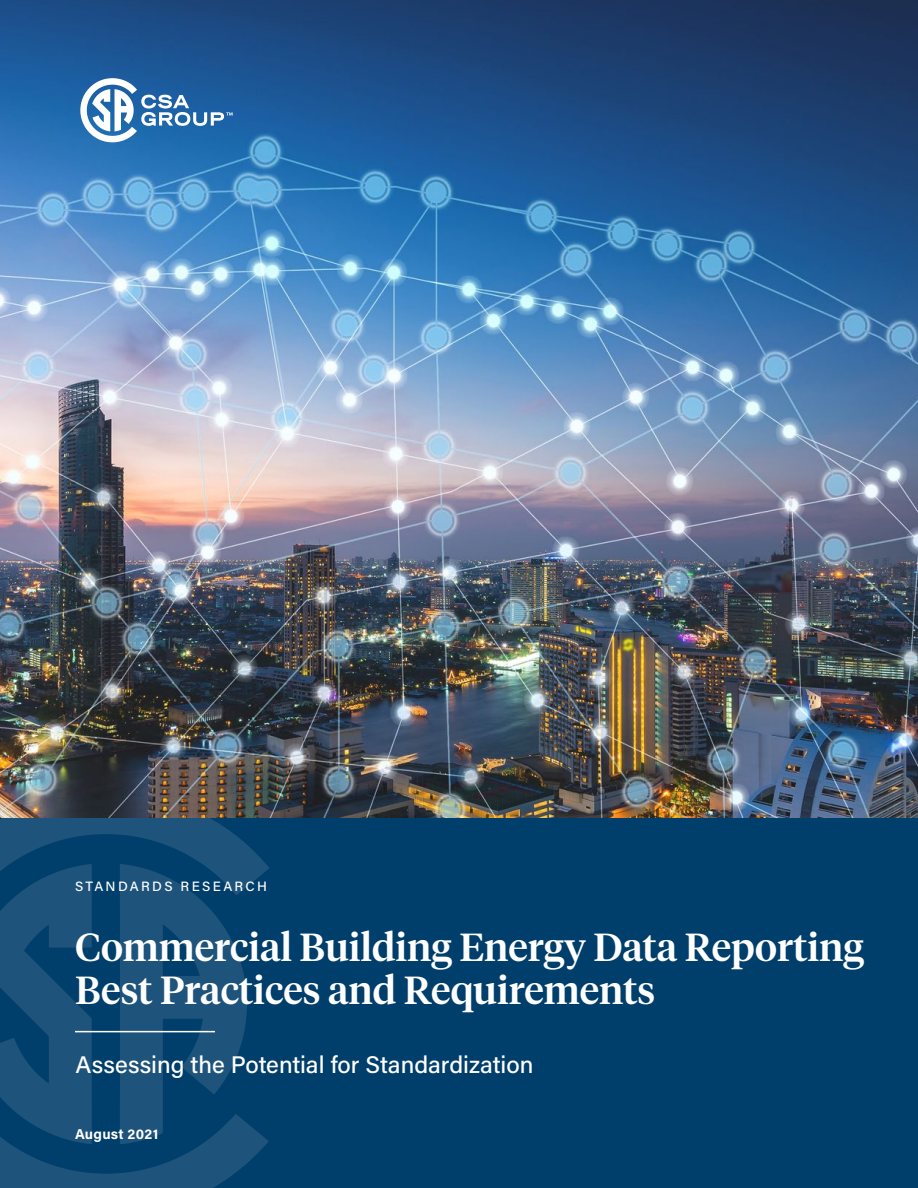
<style>
.page{position:relative;width:918px;height:1188px;background:#fff}
.page>*{position:absolute;margin:0;border:0;box-sizing:border-box;transform-origin:0 0}
.t1{font:500 39px/43.5px "Tiempos Headline";color:#fff}
.t2{font:500 24px "Acumin Pro";color:#fff}
.t3{font:700 14.25px "Acumin Pro";letter-spacing:.015em;color:#fff}
.t4{font:500 13.5px "Acumin Pro";letter-spacing:.17em;color:#fff}
</style>
<div class="page">
<img style="left:0;top:0;width:918px;height:819px">
<div style="left:0;top:819px;width:918px;height:369px;background:#003e6b"></div>
<svg style="left:0;top:819px;width:269px;height:369px;fill:#1e547c"></svg>
<svg style="left:80px;top:78px;width:153px;height:64px"></svg>
<hr style="left:75px;top:1031px;width:140px;height:1px;background:#fff">
<p class="t4" style="left:75px;top:877px;width:194px">STANDARDS RESEARCH</p>
<h1 class="t1" style="left:75px;top:923px;width:791px">Commercial Building Energy Data Reporting<br>Best Practices and Requirements</h1>
<h1 class="t2" style="left:76px;top:1048px;width:459px">Assessing the Potential for Standardization</h1>
<p class="t3" style="left:75px;top:1124px;width:85px">August 2021</p>
</div>
